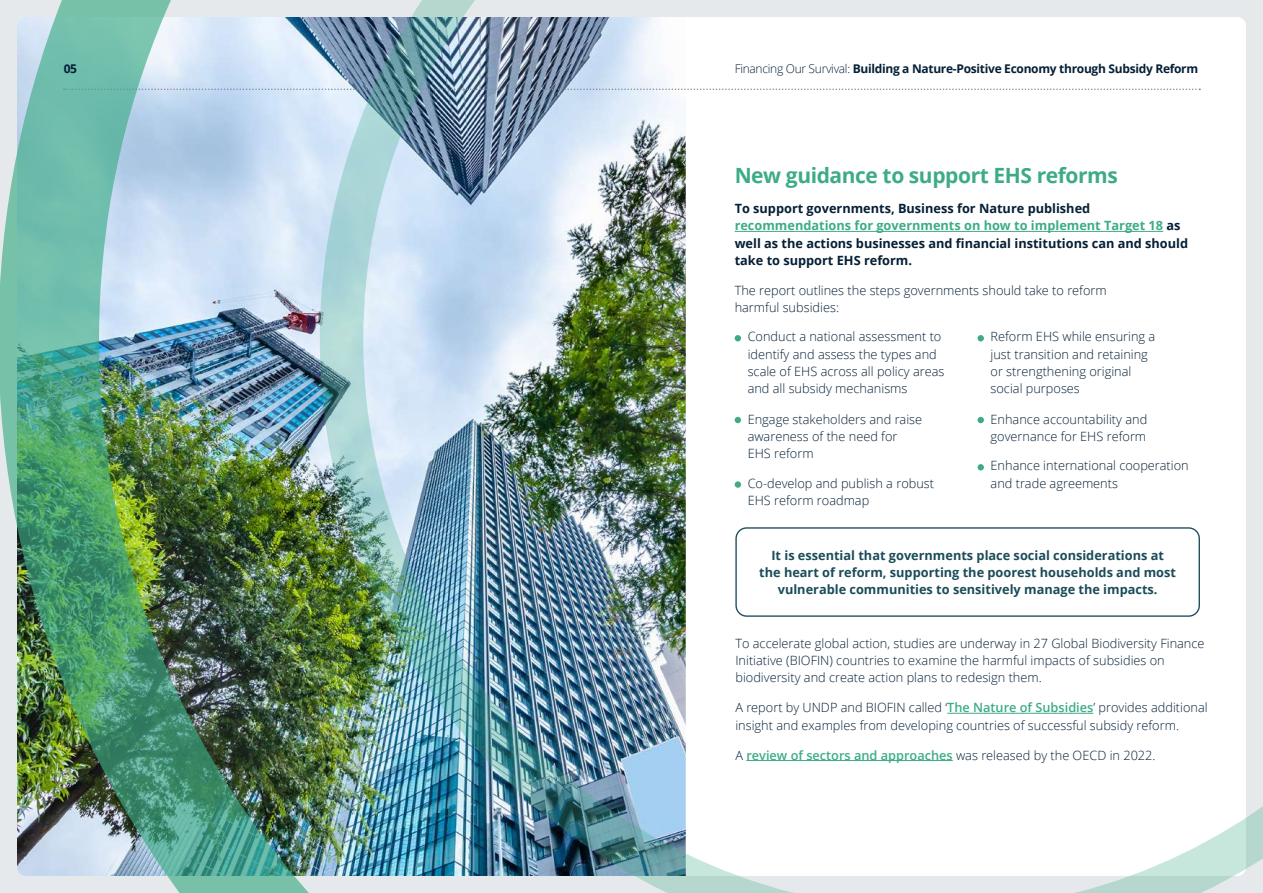
<style>
.page{position:relative;width:1263px;height:893px;background:#fff}
.page>*{position:absolute;margin:0;border:0;box-sizing:border-box;transform-origin:0 0}
.t1{font:700 21px "Open Sans";letter-spacing:-.02em;color:#3dac86}
.t2{font:300 12.75px/17.2px "Open Sans";color:#051f36}
.t3{font:700 12.75px/17.2px "Open Sans";color:#051f36}
.t4{font:700 12.75px/17.2px "Open Sans";color:#1b4c5a;text-align:center}
.t5{font:700 12px "Open Sans";letter-spacing:-.025em;color:#051f36}
.s1{font-weight:300}
.s2{color:#3dac86}
.s3{font-weight:600;color:#3dac86}
</style>
<div class="page">
<img style="left:0;top:0;width:1263px;height:893px">
<hr style="left:735px;top:231px;width:428px;height:1px;background:#3dac86">
<svg style="left:735px;top:335px;width:6px;height:6px"></svg>
<svg style="left:735px;top:417px;width:6px;height:6px"></svg>
<div style="left:735px;top:481px;width:6px;height:7px;background:#3dac86;border-radius:50%"></div>
<div style="left:977px;top:335px;width:7px;height:6px;background:#3dac86;border-radius:50%"></div>
<div style="left:977px;top:417px;width:7px;height:6px;background:#3dac86;border-radius:50%"></div>
<div style="left:977px;top:464px;width:7px;height:6px;background:#3dac86;border-radius:50%"></div>
<div style="left:735px;top:527px;width:465px;height:90px;border:1px solid #1b4c5a;border-radius:11px"></div>
<hr style="left:947px;top:713px;width:146px;height:1px;background:#3dac86">
<hr style="left:746px;top:760px;width:207px;height:1px;background:#3dac86">
<p class="t5" style="left:64px;top:60px;width:15px">05</p>
<p class="t5" style="left:735px;top:60px;width:465px"><span class="s1">Financing Our Survival:</span> Building a Nature-Positive Economy through Subsidy Reform</p>
<h1 class="t1" style="left:735px;top:161px;width:385px">New guidance to support EHS reforms</h1>
<p class="t3" style="left:735px;top:200px;width:455px">To support governments, Business for Nature published <span class="s2">recommendations for governments on how to implement Target 18</span> as well as the actions businesses and financial institutions can and should take to support EHS reform.</p>
<p class="t2" style="left:735px;top:281px;width:374px">The report outlines the steps governments should take to reform harmful subsidies:</p>
<p class="t2" style="left:748px;top:328px;width:198px">Conduct a national assessment to identify and assess the types and scale of EHS across all policy areas and all subsidy mechanisms</p>
<p class="t2" style="left:748px;top:410px;width:176px">Engage stakeholders and raise awareness of the need for<br>EHS reform</p>
<p class="t2" style="left:748px;top:474px;width:188px">Co-develop and publish a robust<br>EHS reform roadmap</p>
<p class="t2" style="left:990px;top:328px;width:166px">Reform EHS while ensuring a just transition and retaining or strengthening original social purposes</p>
<p class="t2" style="left:990px;top:410px;width:158px">Enhance accountability and governance for EHS reform</p>
<p class="t2" style="left:990px;top:457px;width:200px">Enhance international cooperation and trade agreements</p>
<p class="t4" style="left:759px;top:546px;width:418px">It is essential that governments place social considerations at the heart of reform, supporting the poorest households and most vulnerable communities to sensitively manage the impacts.</p>
<p class="t2" style="left:735px;top:634px;width:471px">To accelerate global action, studies are underway in 27 Global Biodiversity Finance<br>Initiative (BIOFIN) countries to examine the harmful impacts of subsidies on biodiversity and create action plans to redesign them.</p>
<p class="t2" style="left:735px;top:699px;width:474px">A report by UNDP and BIOFIN called ‘<span class="s3">The Nature of Subsidies</span>’ provides additional insight and examples from developing countries of successful subsidy reform.</p>
<p class="t2" style="left:735px;top:746px;width:422px">A <span class="s3">review of sectors and approaches</span> was released by the OECD in 2022.</p>
</div>
